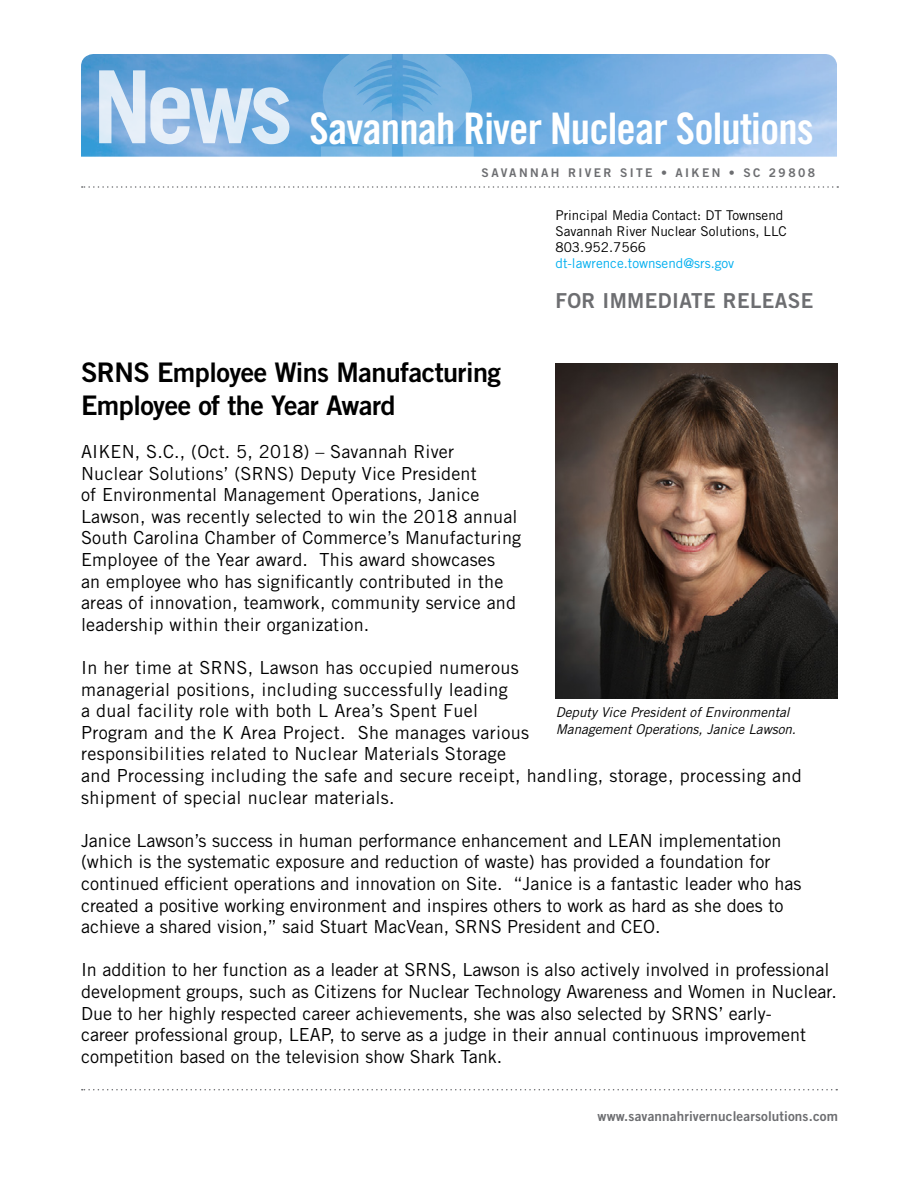
<style>
.page{position:relative;width:918px;height:1188px;background:#fff}
.page>*{position:absolute;margin:0;border:0;box-sizing:border-box;transform-origin:0 0}
.t1{font:43.5px "Trade Gothic LT Std Bd Cn 20";letter-spacing:-.02em;color:#fff}
.t2{font:27px/32.4px "Trade Gothic LT Std Bd 2";letter-spacing:-.02em;color:#000}
.t3{font:20.7px "Trade Gothic LT Std Bd 2";letter-spacing:.02em;color:#6d6e71}
.t4{font:18px/21.6px "Trade Gothic LT Std";color:#000}
.t5{font:18px/21.6px "Trade Gothic LT Std";letter-spacing:.02em;color:#000}
.t6{font:13.5px/16.2px "Trade Gothic LT Std";color:#000}
.t7{font:italic 13.5px/16.2px "Trade Gothic LT Std";color:#000}
.t8{font:13.5px "Trade Gothic LT Std Bd 2";letter-spacing:.01em;color:#6d6e71}
.t9{font:13.5px "Trade Gothic LT Std";color:#00aeef}
.t10{font:12px "Trade Gothic LT Std Bd 2";letter-spacing:.2em;color:#6d6e71}
</style>
<div class="page">
<img style="left:81px;top:54px;width:756px;height:103px">
<svg style="left:321px;top:54px;width:71px;height:103px;background:#6eaedd"></svg>
<svg style="left:403px;top:54px;width:71px;height:103px;background:#71b0df"></svg>
<svg style="left:99px;top:70px;width:190px;height:74px;background:#a7c9e8"></svg>
<svg style="left:82px;top:1089px;width:755px;height:1px"></svg>
<svg style="left:82px;top:186px;width:756px;height:2px"></svg>
<img style="left:556px;top:363px;width:281px;height:336px">
<h1 class="t1" style="left:310px;top:102px;width:506px">Savannah River Nuclear Solutions</h1>
<p class="t10" style="left:482px;top:165px;width:335px">SAVANNAH RIVER SITE • AIKEN • SC 29808</p>
<p class="t6" style="left:555px;top:207px;width:233px">Principal Media Contact: DT Townsend<br>Savannah River Nuclear Solutions, LLC<br>803.952.7566</p>
<p class="t9" style="left:555px;top:255px;width:180px">dt-lawrence.townsend@srs.gov</p>
<p class="t3" style="left:555px;top:288px;width:260px">FOR IMMEDIATE RELEASE</p>
<h2 class="t2" style="left:81px;top:356px;width:421px">SRNS Employee Wins Manufacturing<br>Employee of the Year Award</h2>
<p class="t4" style="left:81px;top:441px;width:442px">AIKEN, S.C., (Oct. 5, 2018) – Savannah River<br>Nuclear Solutions’ (SRNS) Deputy Vice President<br>of Environmental Management Operations, Janice Lawson, was recently selected to win the 2018 annual South Carolina Chamber of Commerce’s Manufacturing Employee of the Year award. This award showcases<br>an employee who has significantly contributed in the areas of innovation, teamwork, community service and leadership within their organization.</p>
<p class="t5" style="left:81px;top:657px;width:722px">In her time at SRNS, Lawson has occupied numerous<br>managerial positions, including successfully leading<br>a dual facility role with both L Area’s Spent Fuel<br>Program and the K Area Project. She manages various<br>responsibilities related to Nuclear Materials Storage<br>and Processing including the safe and secure receipt, handling, storage, processing and shipment of special nuclear materials.</p>
<p class="t4" style="left:81px;top:829px;width:722px">Janice Lawson’s success in human performance enhancement and LEAN implementation (which is the systematic exposure and reduction of waste) has provided a foundation for continued efficient operations and innovation on Site. “Janice is a fantastic leader who has created a positive working environment and inspires others to work as hard as she does to achieve a shared vision,” said Stuart MacVean, SRNS President and CEO.</p>
<p class="t4" style="left:81px;top:959px;width:758px">In addition to her function as a leader at SRNS, Lawson is also actively involved in professional development groups, such as Citizens for Nuclear Technology Awareness and Women in Nuclear.<br>Due to her highly respected career achievements, she was also selected by SRNS’ early-<br>career professional group, LEAP, to serve as a judge in their annual continuous improvement competition based on the television show Shark Tank.</p>
<p class="t7" style="left:556px;top:705px;width:242px">Deputy Vice President of Environmental<br>Management Operations, Janice Lawson.</p>
<p class="t8" style="left:598px;top:1107px;width:242px">www.savannahrivernuclearsolutions.com</p>
</div>
